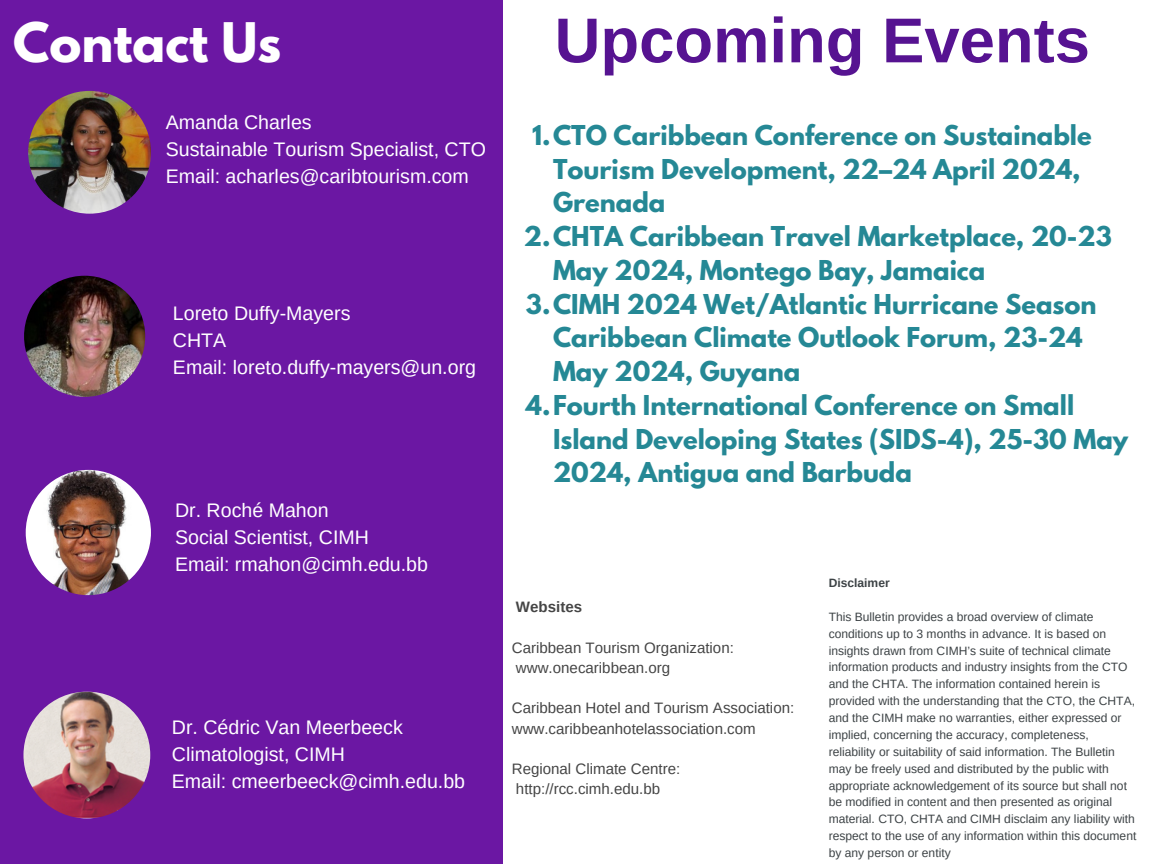
<style>
.page{position:relative;width:1152px;height:864px;background:#fff}
.page>*{position:absolute;margin:0;border:0;box-sizing:border-box;transform-origin:0 0}
.t1{font:700 63.45px "Arimo";color:#561391}
.t2{font:700 48.3px "League Spartan";color:#fff}
.t3{font:700 24.3px "League Spartan";color:#258895}
.t4{font:19.65px/27px "Arimo";color:#fff}
.t5{font:15.15px/20.2px "Arimo";color:#454545}
.t6{font:700 15.15px "Arimo";color:#454545}
.t7{font:12px/16.8px "Arimo";color:#3c4245}
.t8{font:700 12px "Arimo";color:#3c4245}
</style>
<div class="page">
<div style="left:0;top:0;width:502px;height:864px;background:#6b17a3"></div>
<img style="left:28px;top:91px;width:123px;height:123px;border-radius:50%">
<img style="left:26px;top:470px;width:125px;height:125px;border-radius:50%">
<img style="left:24px;top:276px;width:121px;height:121px;border-radius:50%">
<img style="left:23px;top:692px;width:127px;height:126px;border-radius:50%">
<h2 class="t2" style="left:13px;top:18px;width:269px">Contact Us</h2>
<h3 class="t4" style="left:166px;top:109px;width:322px">Amanda Charles<br>Sustainable Tourism Specialist, CTO<br>Email: acharles@caribtourism.com</h3>
<h3 class="t4" style="left:173px;top:299px;width:305px">Loreto Duffy-Mayers<br>CHTA<br>Email: loreto.duffy-mayers@un.org</h3>
<h3 class="t4" style="left:175px;top:496px;width:255px">Dr. Roché Mahon<br>Social Scientist, CIMH<br>Email: rmahon@cimh.edu.bb</h3>
<h3 class="t4" style="left:172px;top:714px;width:295px">Dr. Cédric Van Meerbeeck<br>Climatologist, CIMH<br>Email: cmeerbeeck@cimh.edu.bb</h3>
<h1 class="t1" style="left:555px;top:5px;width:537px">Upcoming Events</h1>
<h3 class="t3" style="left:532px;top:123px;width:561px">1.CTO Caribbean Conference on Sustainable</h3>
<h3 class="t3" style="left:553px;top:157px;width:529px">Tourism Development, 22–24 April 2024,</h3>
<h3 class="t3" style="left:553px;top:190px;width:114px">Grenada</h3>
<h3 class="t3" style="left:524px;top:224px;width:590px">2.CHTA Caribbean Travel Marketplace, 20-23</h3>
<h3 class="t3" style="left:553px;top:258px;width:434px">May 2024, Montego Bay, Jamaica</h3>
<h3 class="t3" style="left:526px;top:292px;width:572px">3.CIMH 2024 Wet/Atlantic Hurricane Season</h3>
<h3 class="t3" style="left:553px;top:325px;width:531px">Caribbean Climate Outlook Forum, 23-24</h3>
<h3 class="t3" style="left:553px;top:359px;width:249px">May 2024, Guyana</h3>
<h3 class="t3" style="left:526px;top:393px;width:550px">4.Fourth International Conference on Small</h3>
<h3 class="t3" style="left:553px;top:427px;width:577px">Island Developing States (SIDS-4), 25-30 May</h3>
<h3 class="t3" style="left:553px;top:460px;width:361px">2024, Antigua and Barbuda</h3>
<p class="t6" style="left:516px;top:598px;width:68px">Websites</p>
<p class="t5" style="left:512px;top:637px;width:224px">Caribbean Tourism Organization: www.onecaribbean.org</p>
<p class="t5" style="left:512px;top:698px;width:284px">Caribbean Hotel and Tourism Association: www.caribbeanhotelassociation.com</p>
<p class="t5" style="left:512px;top:759px;width:170px">Regional Climate Centre: http://rcc.cimh.edu.bb</p>
<p class="t8" style="left:829px;top:576px;width:63px">Disclaimer</p>
<p class="t7" style="left:829px;top:608px;width:309px">This Bulletin provides a broad overview of climate conditions up to 3 months in advance. It is based on insights drawn from CIMH’s suite of technical climate information products and industry insights from the CTO and the CHTA. The information contained herein is provided with the understanding that the CTO, the CHTA, and the CIMH make no warranties, either expressed or implied, concerning the accuracy, completeness, reliability or suitability of said information. The Bulletin may be freely used and distributed by the public with appropriate acknowledgement of its source but shall not be modified in content and then presented as original material. CTO, CHTA and CIMH disclaim any liability with respect to the use of any information within this document by any person or entity</p>
</div>
